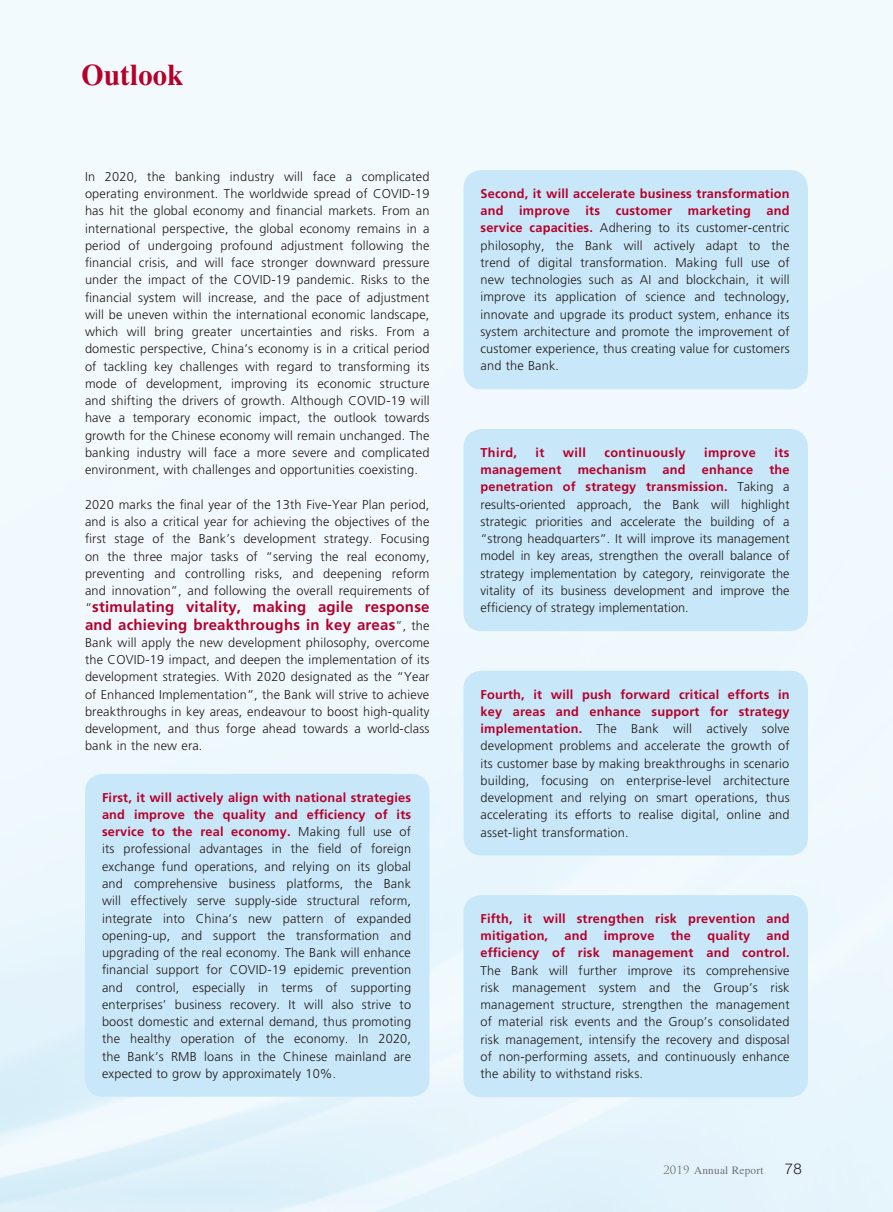
<style>
.page{position:relative;width:893px;height:1212px;background:#fff}
.page>*{position:absolute;margin:0;border:0;box-sizing:border-box;transform-origin:0 0}
.t1{font:700 30px "Times";letter-spacing:.015em;color:#b6002a;scale:.95 1}
.t2{font:700 15px/17.2px "Frutiger";letter-spacing:.015em;color:#b6002a}
.t3{font:300 15px "Helvetica Neue";color:#231916}
.t4{font:300 12.75px/17.2px "Frutiger";letter-spacing:.015em;color:#231916;text-align:justify}
.t5{font:700 12.75px/17.2px "Frutiger";letter-spacing:.015em;color:#b6002a}
.t6{font:11.25px "Times";letter-spacing:.02em;color:#727272}
.s1{font-weight:300;font-size:12.75px;color:#231916}
.s2{font-weight:700;color:#b6002a}
.s3{font-family:"Trajan Pro"}
</style>
<div class="page">
<div style="left:85px;top:774px;width:344px;height:323px;background:#c8e8fa;border-radius:18px"></div>
<div style="left:463px;top:170px;width:345px;height:219px;background:#c8e8fa;border-radius:18px"></div>
<div style="left:463px;top:429px;width:345px;height:202px;background:#c8e8fa;border-radius:18px"></div>
<div style="left:463px;top:671px;width:345px;height:184px;background:#c8e8fa;border-radius:18px"></div>
<div style="left:463px;top:895px;width:345px;height:202px;background:#c8e8fa;border-radius:18px"></div>
<h1 class="t1" style="left:81px;top:57px;width:109px">Outlook</h1>
<p class="t4" style="left:85px;top:168px;width:346px">In 2020, the banking industry will face a complicated operating environment. The worldwide spread of COVID-19 has hit the global economy and financial markets. From an international perspective, the global economy remains in a period of undergoing profound adjustment following the financial crisis, and will face stronger downward pressure under the impact of the COVID-19 pandemic. Risks to the financial system will increase, and the pace of adjustment will be uneven within the international economic landscape, which will bring greater uncertainties and risks. From a domestic perspective, China’s economy is in a critical period of tackling key challenges with regard to transforming its mode of development, improving its economic structure and shifting the drivers of growth. Although COVID-19 will have a temporary economic impact, the outlook towards growth for the Chinese economy will remain unchanged. The banking industry will face a more severe and complicated environment, with challenges and opportunities coexisting.</p>
<p class="t4" style="left:85px;top:496px;width:346px">2020 marks the final year of the 13th Five-Year Plan period, and is also a critical year for achieving the objectives of the first stage of the Bank’s development strategy. Focusing on the three major tasks of “serving the real economy, preventing and controlling risks, and deepening reform and innovation”, and following the overall requirements of</p>
<p class="t2" style="left:85px;top:598px;width:346px"><span class="s1">“</span>stimulating vitality, making agile response and achieving breakthroughs in key areas<span class="s1">”, the</span></p>
<p class="t4" style="left:85px;top:634px;width:346px">Bank will apply the new development philosophy, overcome the COVID-19 impact, and deepen the implementation of its development strategies. With 2020 designated as the “Year of Enhanced Implementation”, the Bank will strive to achieve breakthroughs in key areas, endeavour to boost high-quality development, and thus forge ahead towards a world-class bank in the new era.</p>
<p class="t4" style="left:102px;top:789px;width:311px"><span class="s2">First, it will actively align with national strategies and improve the quality and efficiency of its service to the real economy.</span> Making full use of its professional advantages in the field of foreign exchange fund operations, and relying on its global and comprehensive business platforms, the Bank will effectively serve supply-side structural reform, integrate into China’s new pattern of expanded opening-up, and support the transformation and upgrading of the real economy. The Bank will enhance financial support for COVID-19 epidemic prevention and control, especially in terms of supporting enterprises’ business recovery. It will also strive to boost domestic and external demand, thus promoting the healthy operation of the economy. In 2020, the Bank’s RMB loans in the Chinese mainland are expected to grow by approximately 10%.</p>
<p class="t4" style="left:480px;top:185px;width:311px"><span class="s2">Second, it will accelerate business transformation and improve its customer marketing and service capacities.</span> Adhering to its customer-centric philosophy, the Bank will actively adapt to the trend of digital transformation. Making full use of new technologies such as AI and blockchain, it will improve its application of science and technology, innovate and upgrade its product system, enhance its system architecture and promote the improvement of customer experience, thus creating value for customers and the Bank.</p>
<p class="t5" style="left:480px;top:444px;width:38px">Third,</p>
<p class="t5" style="left:536px;top:444px;width:10px">it</p>
<p class="t5" style="left:563px;top:444px;width:25px">will</p>
<p class="t5" style="left:604px;top:444px;width:83px">continuously</p>
<p class="t5" style="left:704px;top:444px;width:53px">improve</p>
<p class="t5" style="left:774px;top:444px;width:16px">its</p>
<p class="t5" style="left:480px;top:461px;width:82px">management</p>
<p class="t5" style="left:578px;top:461px;width:70px">mechanism</p>
<p class="t5" style="left:663px;top:461px;width:25px">and</p>
<p class="t5" style="left:702px;top:461px;width:53px">enhance</p>
<p class="t4" style="left:480px;top:461px;width:311px;text-indent:289px"><span class="s2">the penetration of strategy transmission.</span> Taking a results-oriented approach, the Bank will highlight strategic priorities and accelerate the building of a “strong headquarters”. It will improve its management model in key areas, strengthen the overall balance of strategy implementation by category, reinvigorate the vitality of its business development and improve the efficiency of strategy implementation.</p>
<p class="t4" style="left:480px;top:686px;width:311px"><span class="s2">Fourth, it will push forward critical efforts in key areas and enhance support for strategy implementation.</span> The Bank will actively solve development problems and accelerate the growth of its customer base by making breakthroughs in scenario building, focusing on enterprise-level architecture development and relying on smart operations, thus accelerating its efforts to realise digital, online and asset-light transformation.</p>
<p class="t5" style="left:480px;top:910px;width:311px">Fifth, it will strengthen risk prevention and mitigation,</p>
<p class="t5" style="left:480px;top:927px;width:311px;text-align:right">and<br>efficiency of risk management and control.</p>
<p class="t4" style="left:480px;top:962px;width:311px">The Bank will further improve its comprehensive risk management system and the Group’s risk management structure, strengthen the management of material risk events and the Group’s consolidated risk management, intensify the recovery and disposal of non-performing assets, and continuously enhance the ability to withstand risks.</p>
<p class="t5" style="left:564px;top:927px;width:25px">and</p>
<p class="t5" style="left:604px;top:927px;width:52px">improve</p>
<p class="t5" style="left:671px;top:927px;width:22px">the</p>
<p class="t5" style="left:707px;top:927px;width:44px">quality</p>
<p class="t6" style="left:663px;top:1163px;width:102px"><span class="s3">2019</span> Annual Report</p>
<p class="t3" style="left:785px;top:1160px;width:18px">78</p>
</div>
